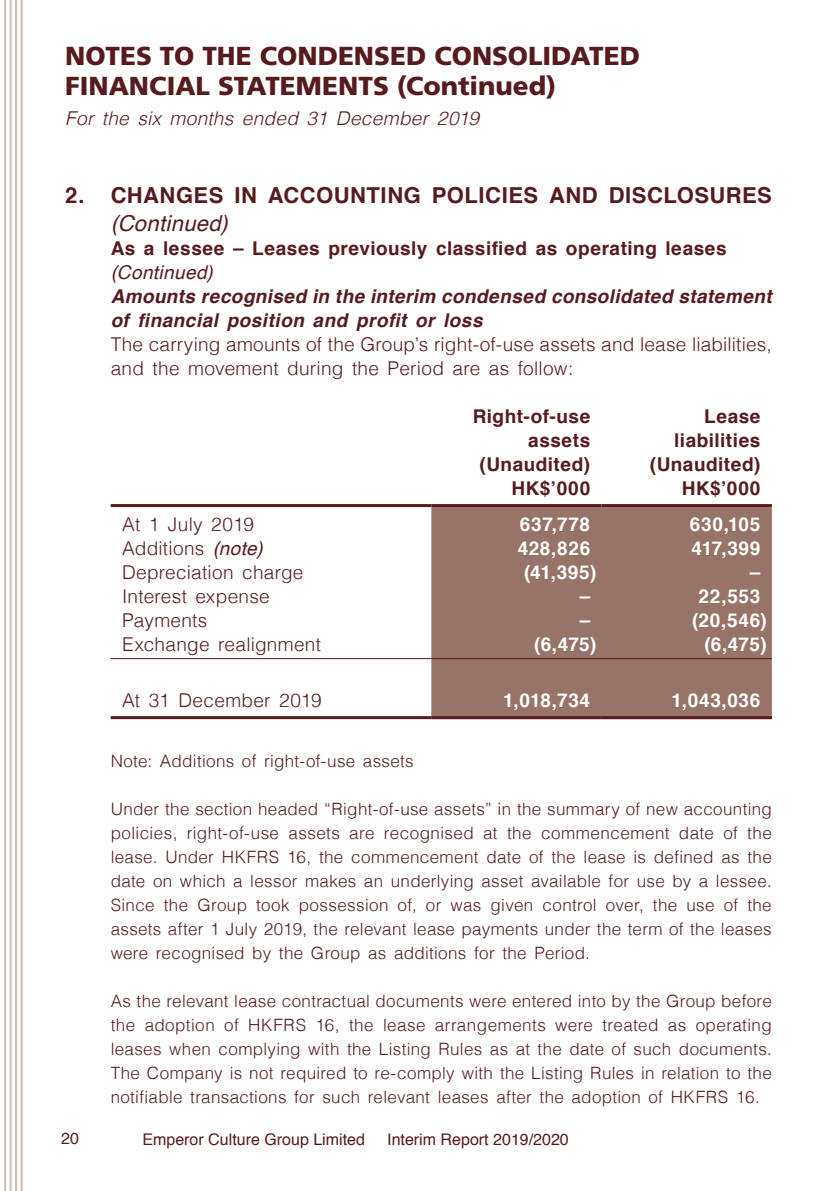
<style>
.page{position:relative;width:840px;height:1191px;background:#fff}
.page>*{position:absolute;margin:0;border:0;box-sizing:border-box;transform-origin:0 0}
.t1{font:900 26px/30px "Frutiger LT Std";color:#571b1e}
.t2{font:700 22px "Helvetica";letter-spacing:.02em;color:#571b1e}
.t3{font:italic 22px "Helvetica";letter-spacing:.015em;color:#571b1e}
.t4{font:300 19px/24px "Helvetica";letter-spacing:.01em;color:#571b1e}
.t5{font:700 19px/24px "Helvetica";letter-spacing:.025em;color:#571b1e;text-align:right}
.t6{font:italic 700 19px/24px "Helvetica";color:#571b1e}
.t7{font:700 19px "Helvetica";letter-spacing:.035em;color:#fff}
.t8{font:italic 300 19px "Helvetica";letter-spacing:.015em;color:#571b1e}
.t9{font:italic 19px "Helvetica";letter-spacing:.02em;color:#571b1e}
.t10{font:300 17px/24px "Helvetica";letter-spacing:.015em;color:#571b1e;text-align:justify}
.t11{font:16px "Helvetica";color:#571b1e}
.s1{font-weight:400;font-style:italic}
</style>
<div class="page">
<hr style="left:21px;top:0;width:2px;height:1191px;background:#cebbb4">
<hr style="left:15px;top:0;width:2px;height:1191px;background:#cebbb4">
<hr style="left:10px;top:0;width:2px;height:1191px;background:#cebbb4">
<hr style="left:4px;top:0;width:2px;height:1191px;background:#cebbb4">
<div style="left:431px;top:507px;width:340px;height:209px;background:#987368"></div>
<hr style="left:111px;top:504px;width:320px;height:3px;background:#571b1e">
<hr style="left:431px;top:504px;width:170px;height:3px;background:#571b1e">
<hr style="left:601px;top:504px;width:170px;height:3px;background:#571b1e">
<hr style="left:111px;top:658px;width:320px;height:1px;background:#571b1e">
<hr style="left:431px;top:658px;width:170px;height:1px;background:#571b1e">
<hr style="left:601px;top:658px;width:170px;height:1px;background:#571b1e">
<hr style="left:111px;top:716px;width:320px;height:3px;background:#571b1e">
<hr style="left:431px;top:716px;width:170px;height:3px;background:#571b1e">
<hr style="left:601px;top:716px;width:170px;height:3px;background:#571b1e">
<h1 class="t1" style="left:65px;top:41px;width:576px">NOTES TO THE CONDENSED CONSOLIDATED<br>FINANCIAL STATEMENTS (Continued)</h1>
<p class="t8" style="left:65px;top:110px;width:415px">For the six months ended 31 December 2019</p>
<p class="t2" style="left:65px;top:186px;width:707px">2. CHANGES IN ACCOUNTING POLICIES AND DISCLOSURES</p>
<p class="t3" style="left:111px;top:214px;width:119px">(Continued)</p>
<p class="t5" style="left:111px;top:238px;width:617px">As a lessee – Leases previously classified as operating leases</p>
<p class="t9" style="left:111px;top:264px;width:104px">(Continued)</p>
<p class="t6" style="left:111px;top:286px;width:666px">Amounts recognised in the interim condensed consolidated statement of financial position and profit or loss</p>
<p class="t4" style="left:111px;top:334px;width:662px">The carrying amounts of the Group’s right-of-use assets and lease liabilities, and the movement during the Period are as follow:</p>
<p class="t5" style="left:472px;top:406px;width:119px">Right-of-use assets</p>
<p class="t5" style="left:673px;top:406px;width:88px">Lease liabilities</p>
<p class="t5" style="left:479px;top:454px;width:112px">(Unaudited)</p>
<p class="t5" style="left:649px;top:454px;width:112px">(Unaudited)</p>
<p class="t5" style="left:511px;top:478px;width:80px">HK$’000</p>
<p class="t5" style="left:681px;top:478px;width:80px">HK$’000</p>
<p class="t4" style="left:122px;top:514px;width:133px">At 1 July 2019</p>
<p class="t7" style="left:519px;top:516px;width:72px">637,778</p>
<p class="t7" style="left:689px;top:516px;width:72px">630,105</p>
<p class="t4" style="left:122px;top:538px;width:142px">Additions <span class="s1">(note)</span></p>
<p class="t7" style="left:517px;top:540px;width:74px">428,826</p>
<p class="t7" style="left:691px;top:540px;width:70px">417,399</p>
<p class="t4" style="left:122px;top:562px;width:183px">Depreciation charge</p>
<p class="t7" style="left:523px;top:564px;width:74px">(41,395)</p>
<p class="t7" style="left:749px;top:564px;width:12px">–</p>
<p class="t4" style="left:122px;top:586px;width:149px">Interest expense</p>
<p class="t7" style="left:579px;top:588px;width:12px">–</p>
<p class="t7" style="left:698px;top:588px;width:63px">22,553</p>
<p class="t4" style="left:122px;top:610px;width:87px">Payments</p>
<p class="t7" style="left:579px;top:612px;width:12px">–</p>
<p class="t7" style="left:691px;top:612px;width:76px">(20,546)</p>
<p class="t4" style="left:122px;top:634px;width:200px">Exchange realignment</p>
<p class="t7" style="left:534px;top:636px;width:64px">(6,475)</p>
<p class="t7" style="left:704px;top:636px;width:64px">(6,475)</p>
<p class="t4" style="left:122px;top:690px;width:201px">At 31 December 2019</p>
<p class="t7" style="left:503px;top:692px;width:88px">1,018,734</p>
<p class="t7" style="left:671px;top:692px;width:90px">1,043,036</p>
<p class="t10" style="left:111px;top:750px;width:304px">Note: Additions of right-of-use assets</p>
<p class="t10" style="left:111px;top:798px;width:662px">Under the section headed “Right-of-use assets” in the summary of new accounting policies, right-of-use assets are recognised at the commencement date of the lease. Under HKFRS 16, the commencement date of the lease is defined as the date on which a lessor makes an underlying asset available for use by a lessee.<br>Since the Group took possession of, or was given control over, the use of the assets after 1 July 2019, the relevant lease payments under the term of the leases were recognised by the Group as additions for the Period.</p>
<p class="t10" style="left:111px;top:990px;width:662px">As the relevant lease contractual documents were entered into by the Group before the adoption of HKFRS 16, the lease arrangements were treated as operating leases when complying with the Listing Rules as at the date of such documents.<br>The Company is not required to re-comply with the Listing Rules in relation to the notifiable transactions for such relevant leases after the adoption of HKFRS 16.</p>
<p class="t11" style="left:61px;top:1132px;width:19px">20</p>
<p class="t11" style="left:142px;top:1132px;width:224px">Emperor Culture Group Limited</p>
<p class="t11" style="left:387px;top:1132px;width:183px">Interim Report 2019/2020</p>
</div>
